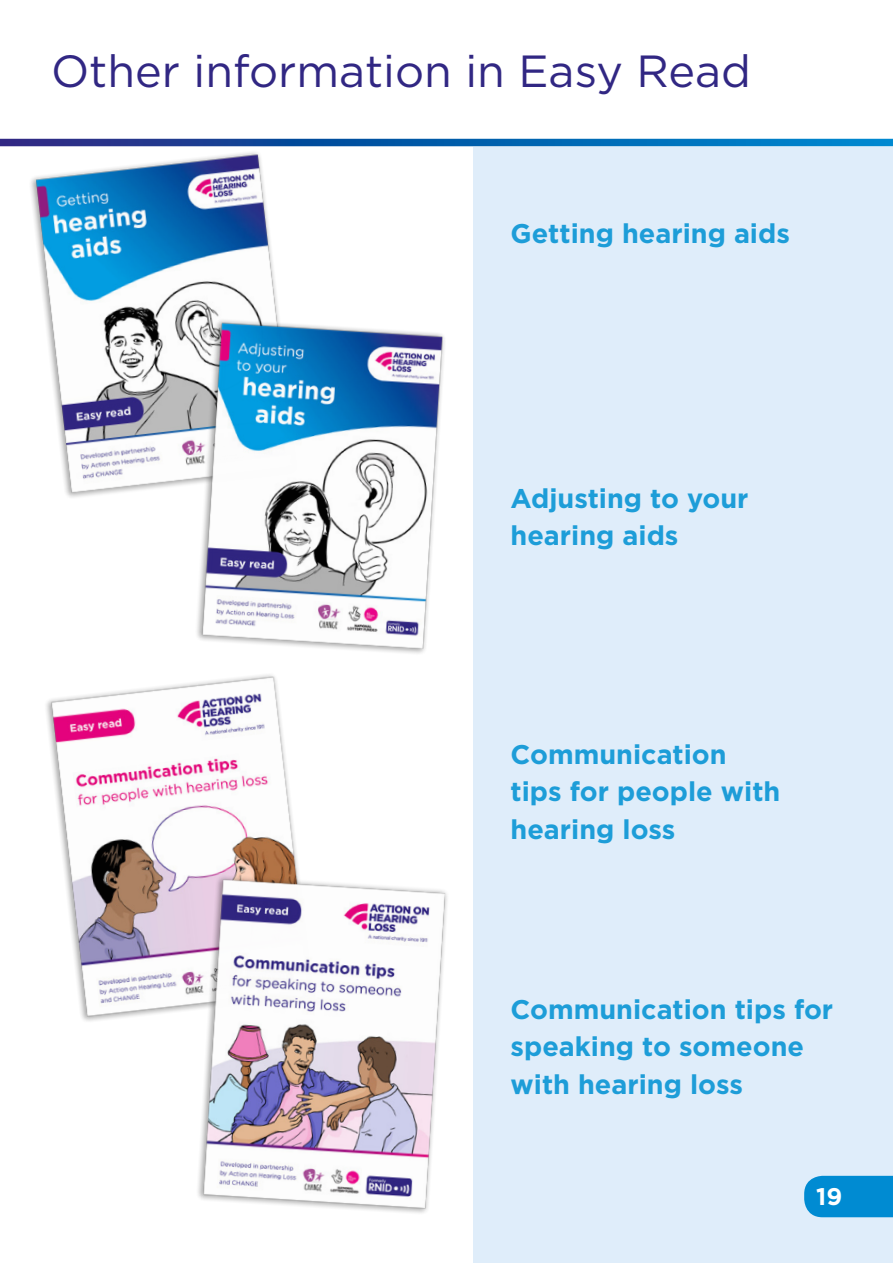
<style>
.page{position:relative;width:893px;height:1263px;background:#fff}
.page>*{position:absolute;margin:0;border:0;box-sizing:border-box;transform-origin:0 0}
.t1{font:45px "Gotham";color:#312783}
.t2{font:700 27px/37.5px "Gotham";color:#1d9dd8}
.t3{font:700 24px "Gotham";color:#fff}
</style>
<div class="page">
<hr style="left:0;top:0;width:1px;height:1263px;background:#dfedfa">
<div style="left:473px;top:0;width:420px;height:1263px;background:#dfedfa"></div>
<div style="left:0;top:0;width:893px;height:146px;background:#fff"></div>
<svg style="left:0;top:139px;width:893px;height:7px;background:#006cb7"></svg>
<img style="left:1px;top:138px;width:328px;height:360px">
<img style="left:168px;top:300px;width:277px;height:354px">
<img style="left:46px;top:674px;width:251px;height:347px">
<img style="left:170px;top:858px;width:277px;height:355px">
<div style="left:804px;top:1176px;width:89px;height:41px;background:#008bd2"></div>
<p class="t1" style="left:51px;top:42px;width:702px">Other information in Easy Read</p>
<p class="t2" style="left:511px;top:214px;width:281px">Getting hearing aids</p>
<p class="t2" style="left:511px;top:479px;width:239px">Adjusting to your hearing aids</p>
<p class="t2" style="left:511px;top:735px;width:271px">Communication tips for people with hearing loss</p>
<p class="t2" style="left:511px;top:990px;width:324px">Communication tips for speaking to someone with hearing loss</p>
<p class="t3" style="left:816px;top:1181px;width:28px">19</p>
</div>
